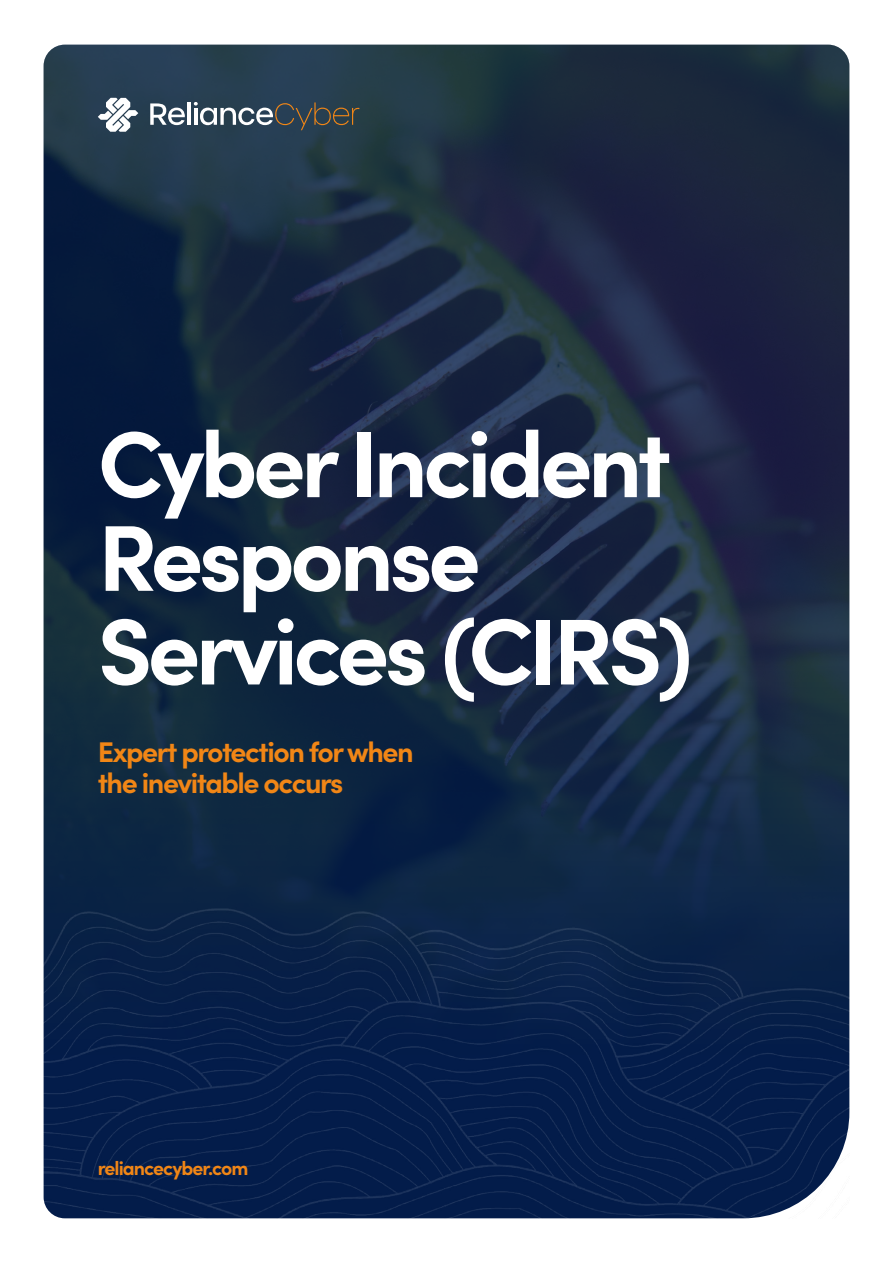
<style>
.page{position:relative;width:893px;height:1263px;background:#fff}
.page>*{position:absolute;margin:0;border:0;box-sizing:border-box;transform-origin:0 0}
.t1{font:700 93.6px/93.6px "Sofia Pro";letter-spacing:-.05em;color:#fff}
.t2{font:700 28.5px/31.5px "Sofia Pro";letter-spacing:-.05em;color:#f18616}
.t3{font:700 19.5px "Sofia Pro";letter-spacing:-.05em;color:#f18616}
</style>
<div class="page">
<img style="left:44px;top:45px;width:805px;height:805px">
<img style="left:44px;top:850px;width:805px;height:368px">
<svg style="left:150px;top:103px;width:35px;height:22px"></svg>
<hr style="left:187px;top:102px;width:4px;height:23px;background:#fff">
<svg style="left:194px;top:102px;width:165px;height:28px;background:#515d64"></svg>
<svg style="left:98px;top:98px;width:40px;height:34px"></svg>
<h1 class="t1" style="left:98px;top:410px;width:596px">Cyber Incident<br>Response<br>Services (CIRS)</h1>
<p class="t2" style="left:98px;top:733px;width:318px">Expert protection for when the inevitable occurs</p>
<p class="t3" style="left:98px;top:1153px;width:152px">reliancecyber.com</p>
</div>
